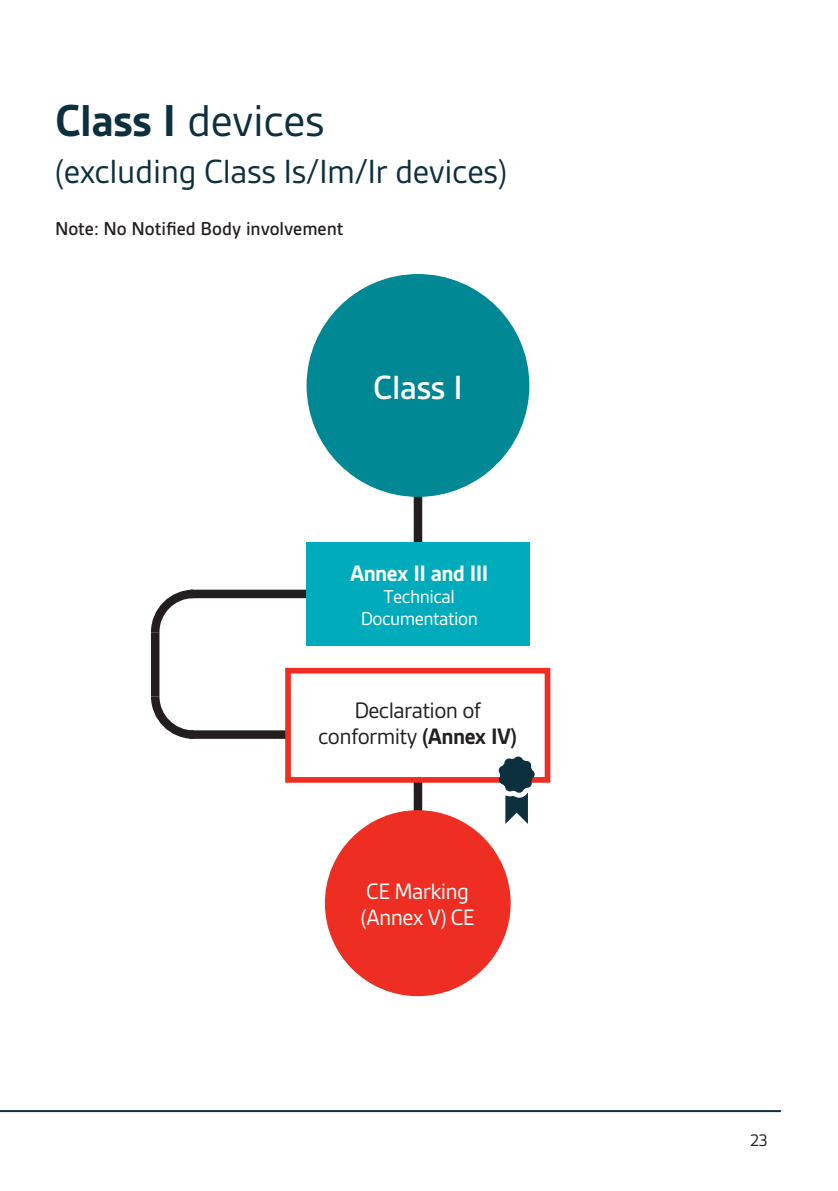
<style>
.page{position:relative;width:838px;height:1191px;background:#fff}
.page>*{position:absolute;margin:0;border:0;box-sizing:border-box;transform-origin:0 0}
.t1{font:48px "Gesta";letter-spacing:-.01em;color:#0d303e}
.t2{font:36px "Gesta";letter-spacing:-.01em;color:#0d303e}
.t3{font:500 36px "Gesta";letter-spacing:-.01em;color:#fff}
.t4{font:24px/26px "Gesta";letter-spacing:-.025em;color:#231f20;text-align:center}
.t5{font:24px/26px "Gesta";letter-spacing:-.025em;color:#fff}
.t6{font:700 24px "Gesta";letter-spacing:-.025em;color:#fff}
.t7{font:500 20px "Gesta";color:#231f20}
.t8{font:20px/22px "Gesta";letter-spacing:-.025em;color:#fff;text-align:center}
.t9{font:18px "Gesta";color:#231f20}
.s1{font-weight:700}
</style>
<div class="page">
<hr style="left:0;top:1110px;width:781px;height:2px;background:#0d303e">
<div style="left:414px;top:480px;width:8px;height:79px;background:#231f20"></div>
<div style="left:151px;top:632px;width:8px;height:64px;background:#231f20"></div>
<div style="left:307px;top:274px;width:222px;height:223px;background:#008895;border-radius:50%"></div>
<div style="left:190px;top:730px;width:170px;height:8px;background:#231f20"></div>
<svg style="left:151px;top:687px;width:51px;height:52px"></svg>
<div style="left:190px;top:589px;width:170px;height:9px;background:#231f20"></div>
<svg style="left:151px;top:589px;width:51px;height:51px"></svg>
<div style="left:306px;top:542px;width:223px;height:103px;background:#00acbc"></div>
<div style="left:325px;top:810px;width:186px;height:186px;background:#ee2e22;border-radius:50%"></div>
<svg style="left:282px;top:667px;width:269px;height:157px"></svg>
<h1 class="t1" style="left:55px;top:93px;width:271px"><span class="s1">Class I</span> devices</h1>
<h2 class="t2" style="left:55px;top:151px;width:453px">(excluding Class Is/Im/Ir devices)</h2>
<p class="t7" style="left:55px;top:218px;width:290px">Note: No Notified Body involvement</p>
<h2 class="t3" style="left:373px;top:367px;width:91px">Class I</h2>
<p class="t6" style="left:350px;top:559px;width:140px">Annex II and III</p>
<p class="t8" style="left:361px;top:585px;width:119px">Technical<br>Documentation</p>
<p class="t4" style="left:318px;top:697px;width:201px">Declaration of conformity <span class="s1">(Annex IV)</span></p>
<p class="t5" style="left:361px;top:878px;width:115px">CE Marking (Annex V) CE</p>
<p class="t9" style="left:750px;top:1129px;width:19px">23</p>
</div>
